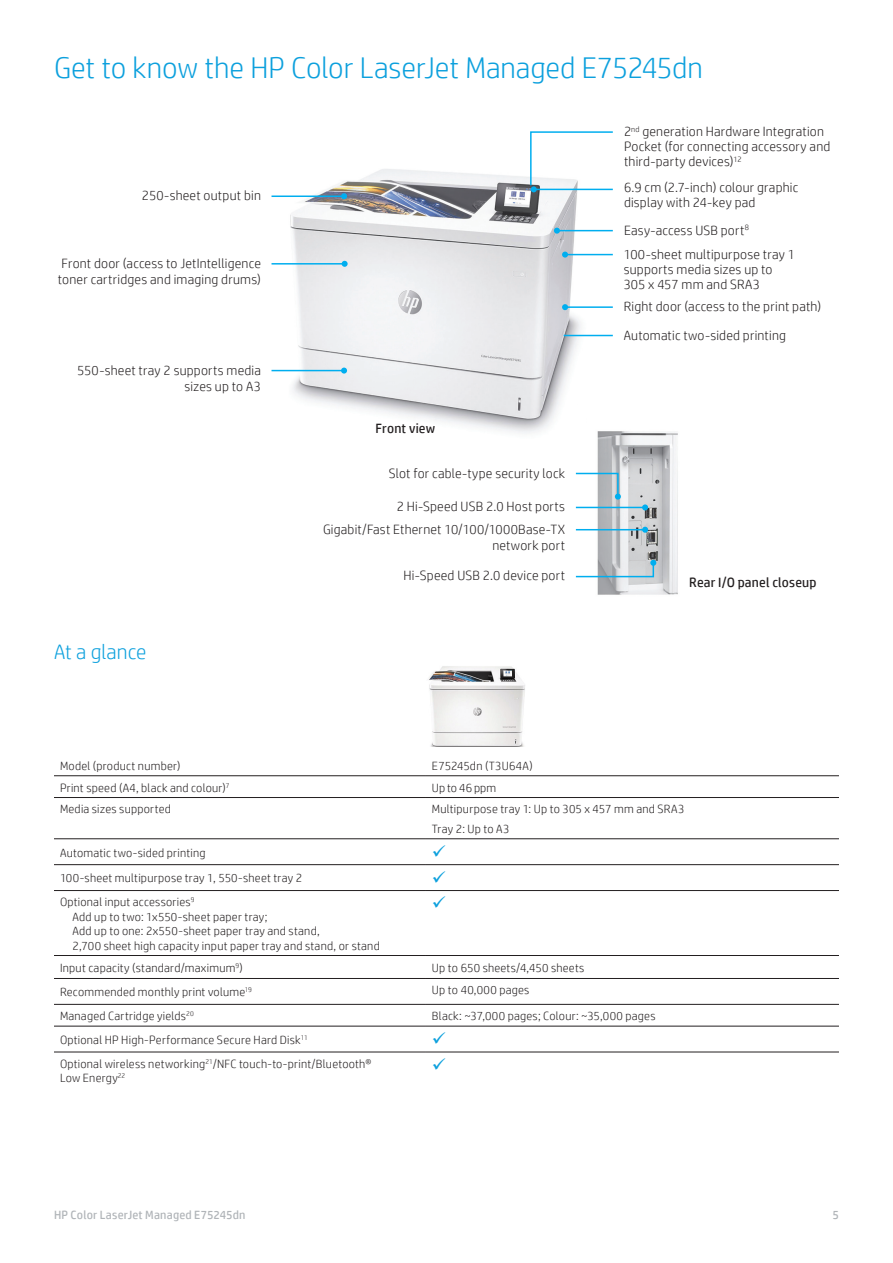
<style>
.page{position:relative;width:893px;height:1263px;background:#fff}
.page>*{position:absolute;margin:0;border:0;box-sizing:border-box;transform-origin:0 0}
.Document_type_12_14{font:300 30px "HP Simplified";letter-spacing:-.005em;color:#0ca0dd}
.Document_type_12_14-2{font:300 21px "HP Simplified";letter-spacing:.005em;color:#0ca0dd}
.Subhead_14_16_blue{font:300 13.5px/15px "HP Simplified";letter-spacing:.015em;color:#231f20}
.Subhead_14_16_blue-2{font:13.5px "HP Simplified";letter-spacing:.015em;color:#231f20}
.Body{font:300 12px/14.4px "HP Simplified";letter-spacing:.02em;color:#231f20}
.t1{font:12px "HP Simplified";letter-spacing:.02em;color:#b0b4b8}
</style>
<div class="page">
<img style="left:289px;top:169px;width:297px;height:265px">
<hr style="left:271px;top:263px;width:74px;height:2px;background:#00aeef">
<svg style="left:342px;top:261px;width:6px;height:6px"></svg>
<hr style="left:271px;top:195px;width:73px;height:2px;background:#00aeef">
<svg style="left:341px;top:193px;width:6px;height:6px"></svg>
<hr style="left:271px;top:370px;width:73px;height:1px;background:#00aeef">
<svg style="left:341px;top:368px;width:6px;height:6px"></svg>
<hr style="left:565px;top:254px;width:48px;height:1px;background:#00aeef">
<svg style="left:562px;top:252px;width:6px;height:6px"></svg>
<hr style="left:564px;top:335px;width:49px;height:1px;background:#00aeef">
<img style="left:429px;top:666px;width:96px;height:81px">
<svg style="left:529px;top:131px;width:84px;height:61px"></svg>
<hr style="left:557px;top:230px;width:56px;height:1px;background:#00aeef">
<svg style="left:554px;top:228px;width:6px;height:6px"></svg>
<hr style="left:565px;top:306px;width:48px;height:2px;background:#00aeef">
<svg style="left:562px;top:304px;width:6px;height:6px"></svg>
<img style="left:586px;top:431px;width:92px;height:164px">
<svg style="left:575px;top:472px;width:46px;height:28px"></svg>
<hr style="left:576px;top:507px;width:69px;height:1px;background:#00aeef">
<svg style="left:642px;top:504px;width:6px;height:6px"></svg>
<hr style="left:576px;top:529px;width:69px;height:1px;background:#00aeef">
<svg style="left:642px;top:527px;width:6px;height:6px"></svg>
<svg style="left:575px;top:560px;width:81px;height:18px"></svg>
<hr style="left:54px;top:775px;width:372px;height:1px;background:#231f20">
<hr style="left:426px;top:775px;width:413px;height:1px;background:#231f20">
<hr style="left:54px;top:797px;width:372px;height:1px;background:#231f20">
<hr style="left:426px;top:797px;width:413px;height:1px;background:#231f20">
<hr style="left:54px;top:838px;width:372px;height:1px;background:#231f20">
<hr style="left:426px;top:838px;width:413px;height:1px;background:#231f20">
<hr style="left:54px;top:864px;width:372px;height:1px;background:#231f20">
<hr style="left:426px;top:864px;width:413px;height:1px;background:#231f20">
<hr style="left:54px;top:890px;width:372px;height:1px;background:#231f20">
<hr style="left:426px;top:890px;width:413px;height:1px;background:#231f20">
<hr style="left:54px;top:955px;width:372px;height:1px;background:#231f20">
<hr style="left:426px;top:955px;width:413px;height:1px;background:#231f20">
<hr style="left:54px;top:978px;width:372px;height:1px;background:#231f20">
<hr style="left:426px;top:978px;width:413px;height:1px;background:#231f20">
<hr style="left:54px;top:1026px;width:372px;height:1px;background:#231f20">
<hr style="left:426px;top:1026px;width:413px;height:1px;background:#231f20">
<hr style="left:426px;top:1052px;width:413px;height:1px;background:#231f20">
<hr style="left:54px;top:1004px;width:372px;height:1px;background:#231f20">
<hr style="left:426px;top:1004px;width:413px;height:1px;background:#231f20">
<hr style="left:54px;top:1052px;width:372px;height:1px;background:#231f20">
<p class="Document_type_12_14" style="left:54px;top:51px;width:650px">Get to know the HP Color LaserJet Managed E75245dn</p>
<p class="Subhead_14_16_blue" style="left:142px;top:188px;width:120px">250-sheet output bin</p>
<p class="Subhead_14_16_blue" style="left:58px;top:255px;width:205px;line-height:16.2px">Front door (access to JetIntelligence toner cartridges and imaging drums)</p>
<p class="Subhead_14_16_blue" style="left:77px;top:362px;width:185px;line-height:16.2px;text-align:right">550-sheet tray 2 supports media sizes up to A3</p>
<p class="Document_type_12_14-2" style="left:54px;top:640px;width:94px">At a glance</p>
<p class="Subhead_14_16_blue-2" style="left:376px;top:421px;width:61px">Front view</p>
<p class="Subhead_14_16_blue" style="left:389px;top:466px;width:178px">Slot for cable-type security lock</p>
<p class="Subhead_14_16_blue" style="left:397px;top:499px;width:170px">2 Hi-Speed USB 2.0 Host ports</p>
<p class="Subhead_14_16_blue" style="left:323px;top:521px;width:244px;line-height:16.2px;text-align:right">Gigabit/Fast Ethernet 10/100/1000Base-TX network port</p>
<p class="Subhead_14_16_blue" style="left:404px;top:568px;width:163px">Hi-Speed USB 2.0 device port</p>
<p class="Subhead_14_16_blue" style="left:624px;top:124px;width:208px">2<sup>nd</sup> generation Hardware Integration<br>Pocket (for connecting accessory and third-party devices)<sup>12</sup></p>
<p class="Subhead_14_16_blue" style="left:624px;top:180px;width:176px">6.9 cm (2.7-inch) colour graphic display with 24-key pad</p>
<p class="Subhead_14_16_blue" style="left:624px;top:246px;width:173px">100-sheet multipurpose tray 1 supports media sizes up to<br>305 x 457 mm and SRA3</p>
<p class="Subhead_14_16_blue" style="left:624px;top:299px;width:199px">Right door (access to the print path)</p>
<p class="Subhead_14_16_blue" style="left:624px;top:328px;width:164px">Automatic two-sided printing</p>
<p class="Subhead_14_16_blue" style="left:624px;top:222px;width:126px">Easy-access USB port<sup>8</sup></p>
<p class="Subhead_14_16_blue-2" style="left:689px;top:574px;width:129px">Rear I/O panel closeup</p>
<p class="Body" style="left:60px;top:758px;width:122px">Model (product number)</p>
<p class="Body" style="left:432px;top:758px;width:102px">E75245dn (T3U64A)</p>
<p class="Body" style="left:60px;top:780px;width:171px">Print speed (A4, black and colour)<sup>7</sup></p>
<p class="Body" style="left:432px;top:780px;width:66px">Up to 46 ppm</p>
<p class="Body" style="left:60px;top:802px;width:112px">Media sizes supported</p>
<p class="Body" style="left:432px;top:799px;width:254px;line-height:19.5px">Multipurpose tray 1: Up to 305 x 457 mm and SRA3<br>Tray 2: Up to A3</p>
<p class="Body" style="left:60px;top:845px;width:147px">Automatic two-sided printing</p>
<p class="Body" style="left:60px;top:871px;width:244px">100-sheet multipurpose tray 1, 550-sheet tray 2</p>
<p class="Body" style="left:73px;top:895px;width:309px;text-indent:-13px">Optional input accessories<sup>9<br></sup>Add up to two: 1x550-sheet paper tray;<br>Add up to one: 2x550-sheet paper tray and stand,<br>2,700 sheet high capacity input paper tray and stand, or stand</p>
<p class="Body" style="left:60px;top:960px;width:184px">Input capacity (standard/maximum<sup>9</sup>)</p>
<p class="Body" style="left:432px;top:960px;width:154px">Up to 650 sheets/4,450 sheets</p>
<p class="Body" style="left:60px;top:985px;width:193px">Recommended monthly print volume<sup>19</sup></p>
<p class="Body" style="left:432px;top:983px;width:99px">Up to 40,000 pages</p>
<p class="Body" style="left:60px;top:1008px;width:135px">Managed Cartridge yields<sup>20</sup></p>
<p class="Body" style="left:432px;top:1008px;width:225px">Black: ~37,000 pages; Colour: ~35,000 pages</p>
<p class="Body" style="left:60px;top:1032px;width:249px">Optional HP High-Performance Secure Hard Disk<sup>11</sup></p>
<p class="Body" style="left:60px;top:1056px;width:313px">Optional wireless networking<sup>21</sup>/NFC touch-to-print/Bluetooth®<br>Low Energy<sup>22</sup></p>
<p class="t1" style="left:54px;top:1208px;width:193px">HP Color LaserJet Managed E75245dn</p>
<p class="t1" style="left:832px;top:1208px;width:8px">5</p>
</div>
